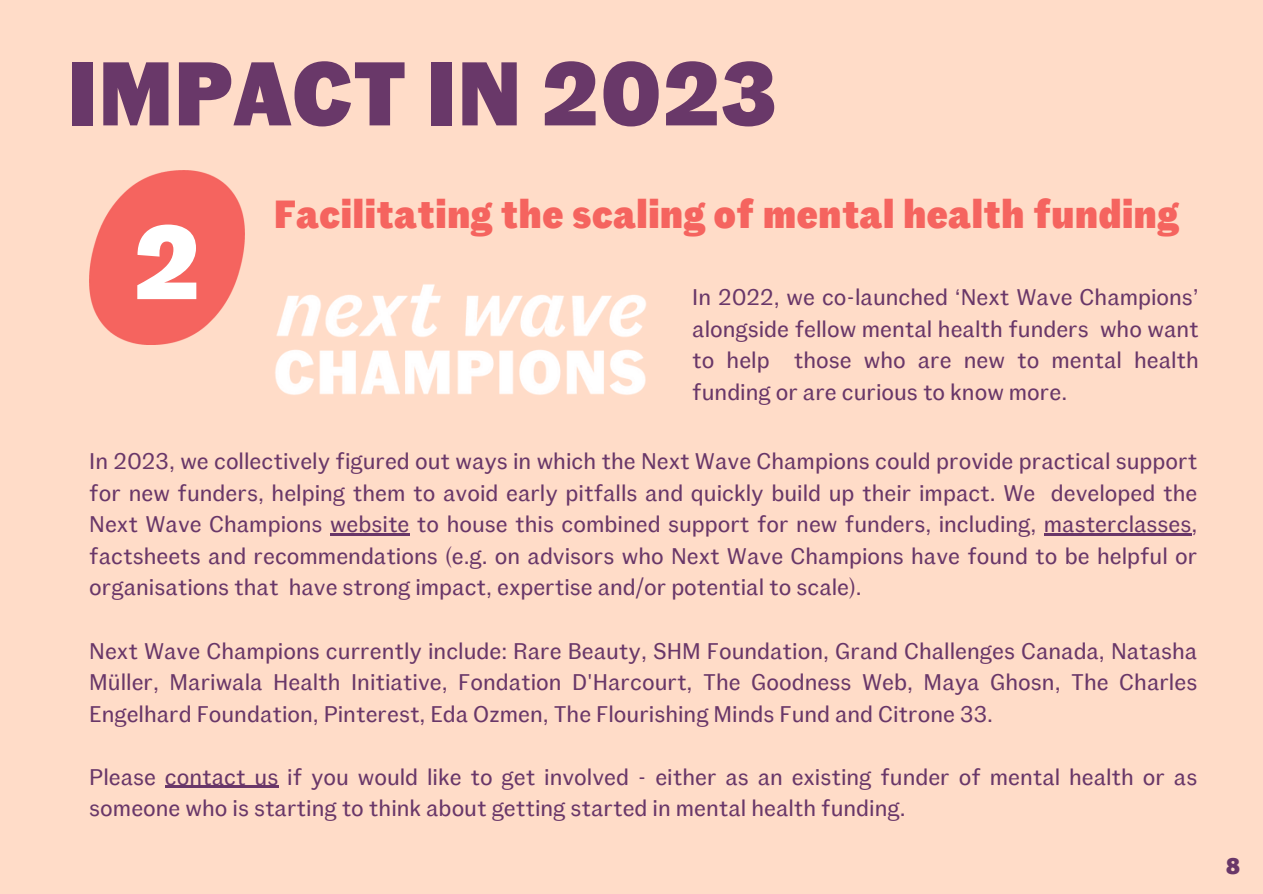
<style>
.page{position:relative;width:1263px;height:894px;background:#fff}
.page>*{position:absolute;margin:0;border:0;box-sizing:border-box;transform-origin:0 0}
.t1{font:900 104.7px "Fann Grotesque";color:#fff}
.t2{font:900 90px "Fann Grotesque";color:#693869}
.t3{font:900 39px "Fann Grotesque";color:#f5645f}
.t4{font:22.5px/31.5px "Fann Grotesque";color:#693769;text-align:justify}
.t5{font:900 22.5px "Fann Grotesque";color:#693769}
</style>
<div class="page">
<div style="left:0;top:0;width:1263px;height:893px;background:#ffdcc8"></div>
<img style="left:89px;top:171px;width:156px;height:173px">
<img style="left:275px;top:284px;width:371px;height:111px">
<hr style="left:330px;top:533px;width:79px;height:2px;background:#693769">
<hr style="left:1044px;top:533px;width:147px;height:2px;background:#693769">
<hr style="left:165px;top:785px;width:113px;height:2px;background:#693769">
<h2 class="t2" style="left:67px;top:35px;width:713px">IMPACT IN 2023</h2>
<h1 class="t1" style="left:133px;top:194px;width:69px">2</h1>
<h3 class="t3" style="left:274px;top:189px;width:906px">Facilitating the scaling of mental health funding</h3>
<p class="t4" style="left:692px;top:280px;width:508px">In 2022, we co-launched ‘Next Wave Champions’ alongside fellow mental health funders who want to help those who are new to mental health funding or are curious to know more.</p>
<p class="t4" style="left:89px;top:444px;width:1109px">In 2023, we collectively figured out ways in which the Next Wave Champions could provide practical support for new funders, helping them to avoid early pitfalls and quickly build up their impact. We developed the Next Wave Champions website to house this combined support for new funders, including, masterclasses, factsheets and recommendations (e.g. on advisors who Next Wave Champions have found to be helpful or organisations that have strong impact, expertise and/or potential to scale).</p>
<p class="t4" style="left:89px;top:633px;width:1109px">Next Wave Champions currently include: Rare Beauty, SHM Foundation, Grand Challenges Canada, Natasha Müller, Mariwala Health Initiative, Fondation D'Harcourt, The Goodness Web, Maya Ghosn, The Charles Engelhard Foundation, Pinterest, Eda Ozmen, The Flourishing Minds Fund and Citrone 33.</p>
<p class="t4" style="left:89px;top:759px;width:1109px">Please contact us if you would like to get involved - either as an existing funder of mental health or as someone who is starting to think about getting started in mental health funding.</p>
<p class="t5" style="left:1226px;top:851px;width:16px">8</p>
</div>
